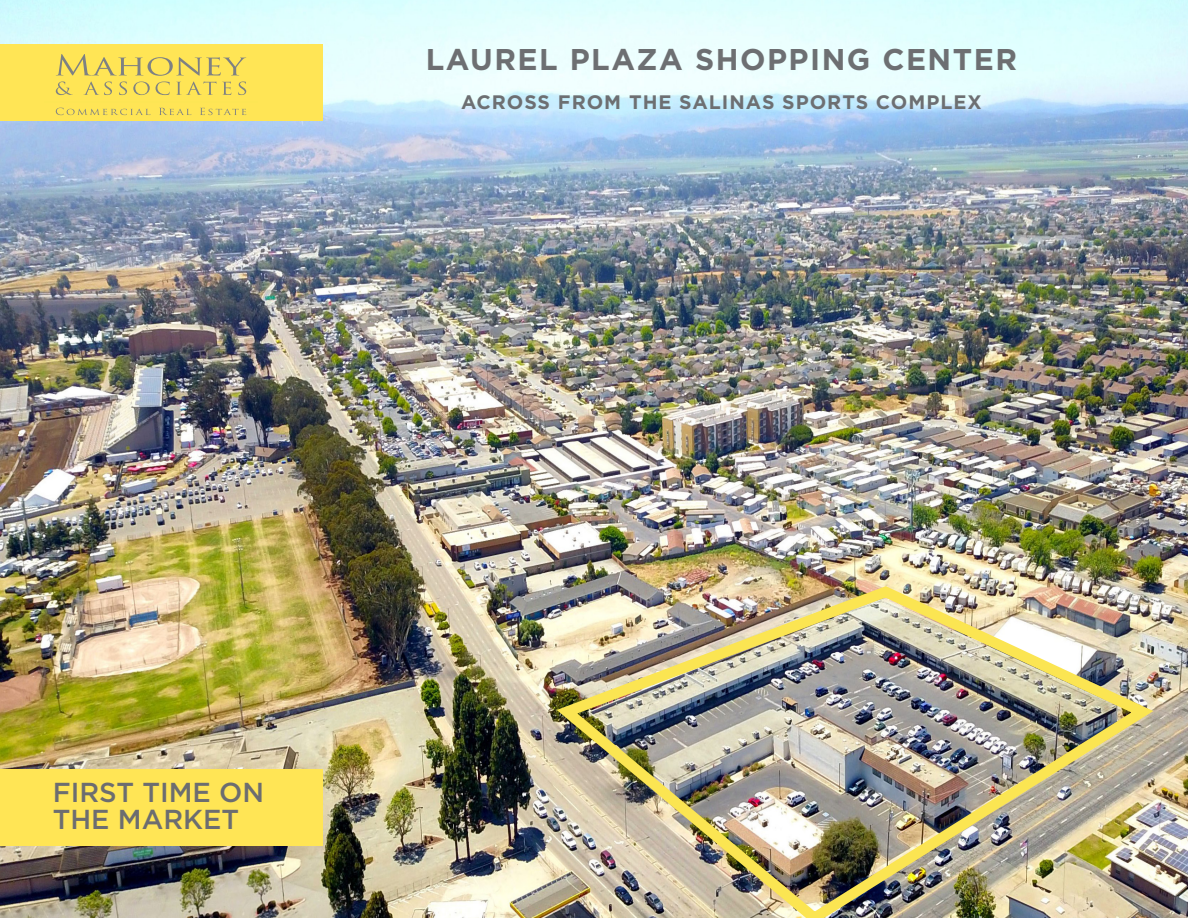
<style>
.page{position:relative;width:1188px;height:918px;background:#fff}
.page>*{position:absolute;margin:0;border:0;box-sizing:border-box;transform-origin:0 0}
.Property_Address{font:700 30px "Gotham";letter-spacing:.05em;color:#6d6f72}
.Bullets{font:500 27.45px/27.5px "Gotham";color:#6c6d70}
.Property_Address-2{font:700 19.5px "Gotham";letter-spacing:.05em;color:#6d6f72}
</style>
<div class="page">
<img style="left:0;top:0;width:1188px;height:918px">
<img style="left:552px;top:580px;width:612px;height:338px">
<div style="left:0;top:770px;width:323px;height:76px;background:#ffe555"></div>
<div style="left:0;top:44px;width:323px;height:77px;background:#ffe555"></div>
<svg style="left:55px;top:107px;width:192px;height:8px"></svg>
<svg style="left:56px;top:54px;width:190px;height:41px"></svg>
<p class="Property_Address" style="left:426px;top:39px;width:593px">LAUREL PLAZA SHOPPING CENTER</p>
<p class="Property_Address-2" style="left:461px;top:89px;width:522px">ACROSS FROM THE SALINAS SPORTS COMPLEX</p>
<p class="Bullets" style="left:53px;top:778px;width:213px">FIRST TIME ON<br>THE MARKET</p>
</div>
